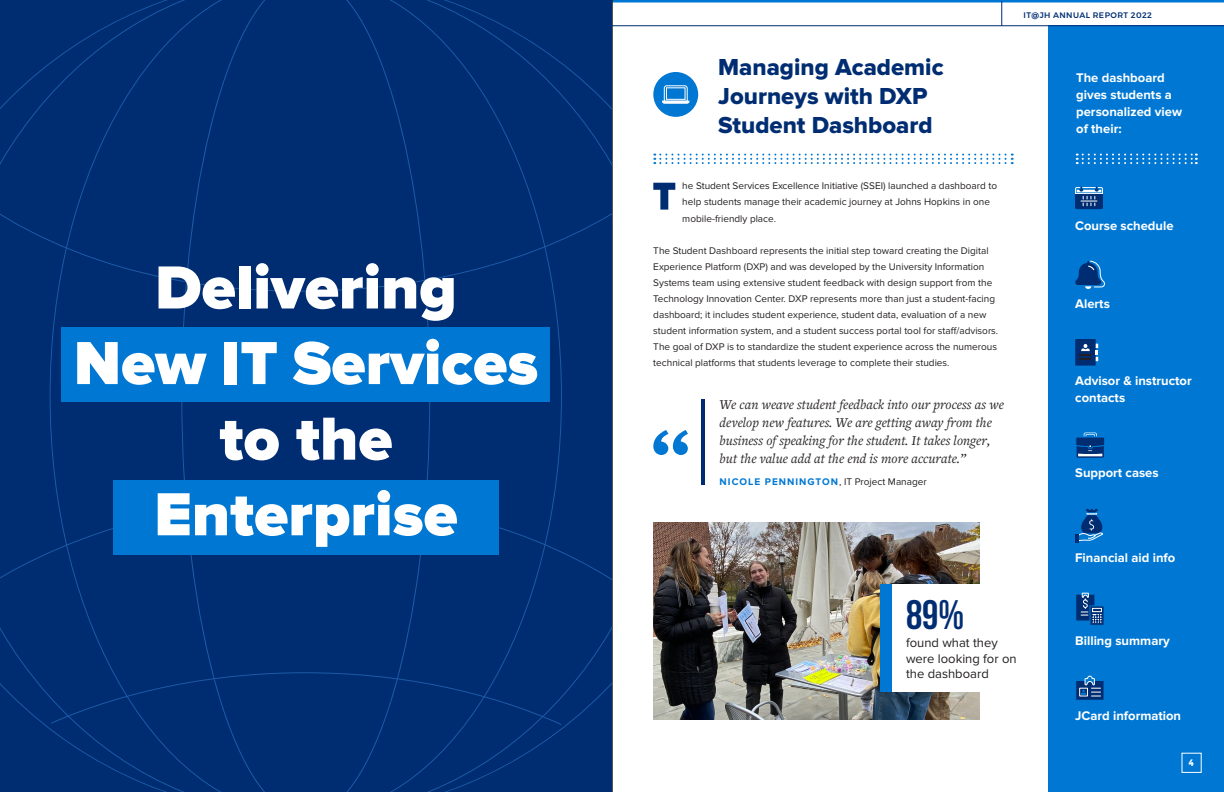
<style>
.page{position:relative;width:1224px;height:792px;background:#fff}
.page>*{position:absolute;margin:0;border:0;box-sizing:border-box;transform-origin:0 0}
.Subhead_2{font:900 63px/75.6px "Proxima Nova";color:#fff;text-align:center}
.Body{font:700 41px "Bebas Neue";color:#002d72}
.Subhead_2-2{font:24px/28.8px "Proxima Nova Extrabld";color:#002d72}
.t1{font:italic 14px/18px "Freight Text Pro";color:#231f20}
.Body-2{font:700 13px/17px "Proxima Nova";color:#fff}
.Body-3{font:13px/15.6px "Proxima Nova";color:#231f20}
.Body-4{font:10px/16px "Proxima Nova";color:#231f20}
.t2{font:700 9.5px "Montserrat";color:#fff}
.t3{font:500 8px "Montserrat";letter-spacing:.05em;color:#002d72}
.s1{font-weight:700;color:#0078d3}
</style>
<div class="page">
<hr style="left:612px;top:0;width:612px;height:2px;background:#0078d3">
<svg style="left:1002px;top:1px;width:1px;height:24px"></svg>
<hr style="left:612px;top:0;width:1px;height:792px;background:#231f20">
<div style="left:0;top:0;width:612px;height:792px;background:#002d72"></div>
<div style="left:50px;top:0;width:512px;height:792px;background:#002d72"></div>
<div style="left:181px;top:0;width:249px;height:792px;background:#002d72"></div>
<div style="left:0;top:175px;width:612px;height:118px;background:#002d72"></div>
<div style="left:0;top:493px;width:612px;height:121px;background:#002d72"></div>
<div style="left:51px;top:672px;width:511px;height:53px;background:#002d72"></div>
<div style="left:62px;top:327px;width:488px;height:75px;background:#0078d3"></div>
<div style="left:113px;top:480px;width:386px;height:75px;background:#0078d3"></div>
<div style="left:1049px;top:26px;width:175px;height:766px;background:#0078d3"></div>
<img style="left:653px;top:522px;width:327px;height:198px">
<svg style="left:654px;top:154px;width:359px;height:10px"></svg>
<svg style="left:653px;top:430px;width:35px;height:25px"></svg>
<hr style="left:702px;top:400px;width:3px;height:85px;background:#002d72">
<div style="left:891px;top:584px;width:131px;height:108px;background:#fff"></div>
<div style="left:880px;top:584px;width:11px;height:108px;background:#0078d3"></div>
<div style="left:653px;top:72px;width:45px;height:45px;background:#0078d3;border-radius:50%"></div>
<svg style="left:662px;top:85px;width:27px;height:18px"></svg>
<div style="left:666px;top:88px;width:19px;height:12px;border:1px solid #fff"></div>
<svg style="left:653px;top:183px;width:22px;height:27px"></svg>
<svg style="left:1077px;top:154px;width:120px;height:10px"></svg>
<svg style="left:1075px;top:260px;width:30px;height:29px"></svg>
<div style="left:1075px;top:339px;width:21px;height:27px;background:#002d72"></div>
<svg style="left:1080px;top:340px;width:18px;height:25px"></svg>
<svg style="left:1076px;top:433px;width:29px;height:25px"></svg>
<svg style="left:1075px;top:509px;width:28px;height:34px"></svg>
<div style="left:1075px;top:594px;width:20px;height:28px;background:#002d72;border:1px solid #0078d3"></div>
<div style="left:1090px;top:605px;width:15px;height:21px;border:1px solid #0078d3"></div>
<svg style="left:1080px;top:592px;width:23px;height:32px"></svg>
<div style="left:1076px;top:681px;width:28px;height:19px;background:#002d72"></div>
<div style="left:1075px;top:680px;width:30px;height:21px;border:1px solid #0078d3"></div>
<svg style="left:1079px;top:675px;width:22px;height:22px"></svg>
<hr style="left:612px;top:25px;width:612px;height:1px;background:#002d72">
<svg style="left:1075px;top:186px;width:28px;height:23px"></svg>
<p class="Subhead_2" style="left:74px;top:252px;width:466px">Delivering<br>New IT Services to the<br>Enterprise</p>
<p class="Subhead_2-2" style="left:718px;top:53px;width:227px">Managing Academic<br>Journeys with DXP<br>Student Dashboard</p>
<p class="Body-4" style="left:682px;top:178px;width:316px;line-height:16.4px">he Student Services Excellence Initiative (SSEI) launched a dashboard to help students manage their academic journey at Johns Hopkins in one mobile-friendly place.</p>
<p class="Body-4" style="left:653px;top:243px;width:346px">The Student Dashboard represents the initial step toward creating the Digital Experience Platform (DXP) and was developed by the University Information Systems team using extensive student feedback with design support from the Technology Innovation Center. DXP represents more than just a student-facing dashboard; it includes student experience, student data, evaluation of a new student information system, and a student success portal tool for staff/advisors.<br>The goal of DXP is to standardize the student experience across the numerous technical platforms that students leverage to complete their studies.</p>
<p class="t1" style="left:720px;top:395px;width:286px">We can weave student feedback into our process as we develop new features. We are getting away from the business of speaking for the student. It takes longer, but the value add at the end is more accurate.”</p>
<p class="Body-4" style="left:720px;top:474px;width:209px"><span class="s1">NICOLE PENNINGTON</span>, IT Project Manager</p>
<p class="t3" style="left:1024px;top:9px;width:130px">IT@JH ANNUAL REPORT 2022</p>
<p class="Body-2" style="left:1076px;top:70px;width:107px">The dashboard gives students a personalized view of their:</p>
<p class="Body-2" style="left:1075px;top:218px;width:100px">Course schedule</p>
<p class="Body-2" style="left:1075px;top:296px;width:36px">Alerts</p>
<p class="Body-2" style="left:1075px;top:372px;width:118px">Advisor &amp; instructor contacts</p>
<p class="Body-2" style="left:1075px;top:465px;width:85px">Support cases</p>
<p class="Body" style="left:906px;top:592px;width:60px">89%</p>
<p class="Body-3" style="left:906px;top:635px;width:112px">found what they were looking for on the dashboard</p>
<p class="Body-2" style="left:1075px;top:550px;width:102px">Financial aid info</p>
<p class="Body-2" style="left:1075px;top:633px;width:96px">Billing summary</p>
<p class="Body-2" style="left:1075px;top:707px;width:107px">JCard information</p>
<p class="t2" style="left:1189px;top:757px;width:7px">4</p>
</div>
